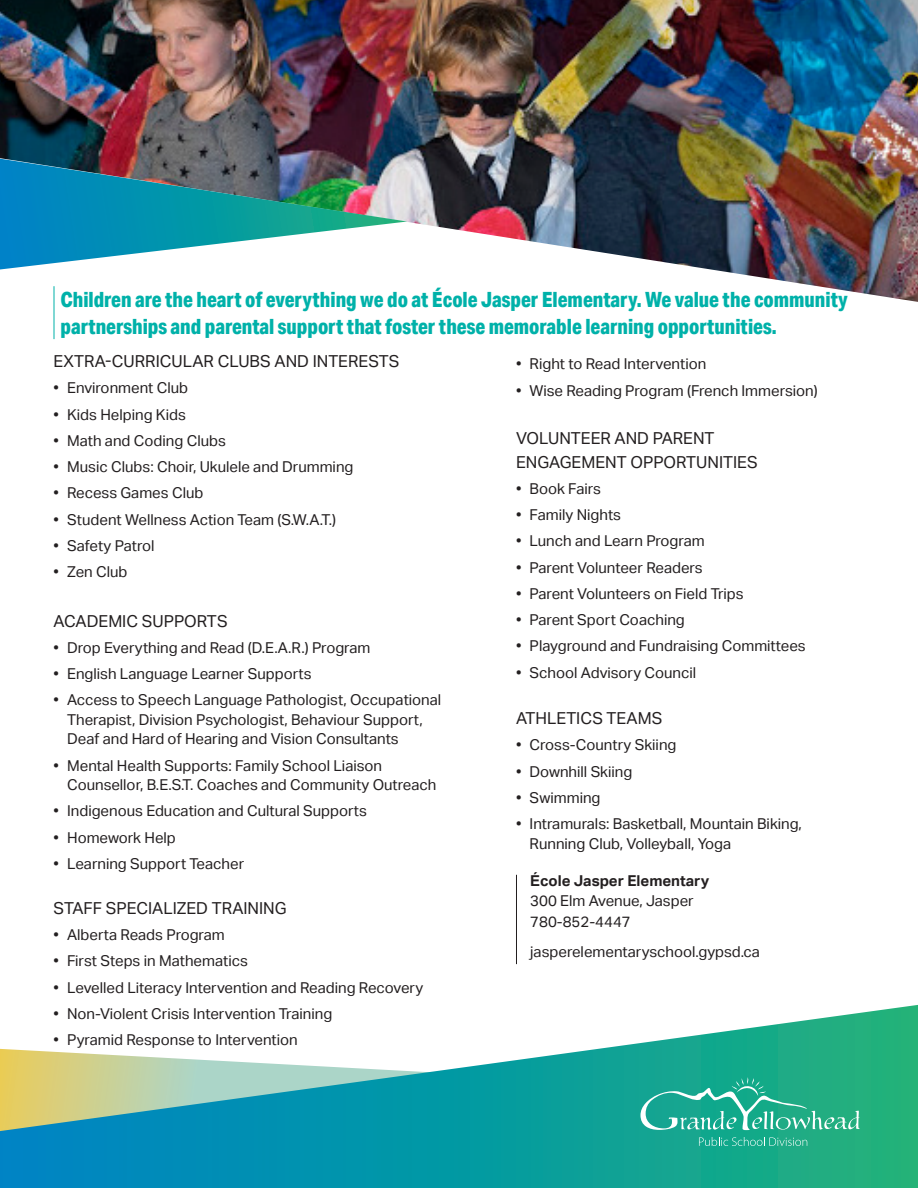
<style>
.page{position:relative;width:918px;height:1188px;background:#fff}
.page>*{position:absolute;margin:0;border:0;box-sizing:border-box;transform-origin:0 0}
.t1{font:800 21px/27px "Aktiv Grotesk Cd";color:#00b1a9}
.Paragraph_Style_1{font:16.5px/24px "Aktiv Grotesk";color:#231f20}
.t2{font:15px/19.5px "Aktiv Grotesk";color:#231f20}
.t3{font:700 15px "Aktiv Grotesk";color:#231f20}
.s1{font-family:"Arial"}
</style>
<div class="page">
<svg style="left:0;top:1005px;width:918px;height:183px"></svg>
<img style="left:0;top:0;width:918px;height:302px">
<svg style="left:0;top:159px;width:407px;height:110px"></svg>
<svg style="left:699px;top:1137px;width:108px;height:9px"></svg>
<svg style="left:640px;top:1077px;width:220px;height:53px;background:#37b498"></svg>
<hr style="left:516px;top:875px;width:1px;height:89px;background:#231f20">
<hr style="left:54px;top:286px;width:1px;height:53px;background:#00b1a9">
<p class="t1" style="left:60px;top:285px;width:789px">Children are the heart of everything we do at École Jasper Elementary. We value the community partnerships and parental support that foster these memorable learning opportunities.</p>
<p class="t2" style="left:516px;top:354px;width:192px">• Right to Read Intervention</p>
<p class="t2" style="left:516px;top:381px;width:303px">• Wise Reading Program (French Immersion)</p>
<p class="Paragraph_Style_1" style="left:516px;top:426px;width:243px">VOLUNTEER AND PARENT<br>ENGAGEMENT OPPORTUNITIES</p>
<p class="t2" style="left:516px;top:479px;width:86px">• Book Fairs</p>
<p class="t2" style="left:516px;top:505px;width:106px">• Family Nights</p>
<p class="t2" style="left:516px;top:531px;width:190px">• Lunch and Learn Program</p>
<p class="t2" style="left:516px;top:558px;width:188px">• Parent Volunteer Readers</p>
<p class="t2" style="left:516px;top:584px;width:229px">• Parent Volunteers on Field Trips</p>
<p class="t2" style="left:516px;top:610px;width:170px">• Parent Sport Coaching</p>
<p class="t2" style="left:516px;top:636px;width:291px">• Playground and Fundraising Committees</p>
<p class="t2" style="left:516px;top:663px;width:182px">• School Advisory Council</p>
<p class="Paragraph_Style_1" style="left:516px;top:706px;width:148px">ATHLETICS TEAMS</p>
<p class="t2" style="left:516px;top:735px;width:162px">• Cross-Country Skiing</p>
<p class="t2" style="left:516px;top:762px;width:118px">• Downhill Skiing</p>
<p class="t2" style="left:516px;top:788px;width:86px">• Swimming</p>
<p class="t2" style="left:530px;top:814px;width:274px;text-indent:-14px">• Intramurals: Basketball, Mountain Biking,<br>Running Club, Volleyball, Yoga</p>
<p class="Paragraph_Style_1" style="left:54px;top:349px;width:347px">EXTRA-CURRICULAR CLUBS AND INTERESTS</p>
<p class="t2" style="left:54px;top:378px;width:136px">• Environment Club</p>
<p class="t2" style="left:54px;top:405px;width:134px">• Kids Helping Kids</p>
<p class="t2" style="left:54px;top:431px;width:174px">• Math and Coding Clubs</p>
<p class="t2" style="left:54px;top:457px;width:301px">• Music Clubs: Choir, Ukulele and Drumming</p>
<p class="t2" style="left:54px;top:483px;width:151px">• Recess Games Club</p>
<p class="t2" style="left:54px;top:510px;width:284px">• Student Wellness Action Team (S.W.A.T.)</p>
<p class="t2" style="left:54px;top:536px;width:102px">• Safety Patrol</p>
<p class="t2" style="left:54px;top:562px;width:75px">• Zen Club</p>
<p class="Paragraph_Style_1" style="left:54px;top:609px;width:176px">ACADEMIC SUPPORTS</p>
<p class="t2" style="left:54px;top:638px;width:318px">• Drop Everything and Read (D.E.A.R.) Program</p>
<p class="t2" style="left:54px;top:664px;width:259px">• English Language Learner Supports</p>
<p class="t2" style="left:67px;top:690px;width:376px;text-indent:-14px">• Access to Speech Language Pathologist, Occupational<br>Therapist, Division Psychologist, Behaviour Support,<br>Deaf and Hard of Hearing and Vision Consultants</p>
<p class="t2" style="left:67px;top:756px;width:371px;text-indent:-14px">• Mental Health Supports: Family School Liaison<br>Counsellor, B.E.S.T. Coaches and Community Outreach</p>
<p class="t2" style="left:54px;top:801px;width:315px">• Indigenous Education and Cultural Supports</p>
<p class="t2" style="left:54px;top:828px;width:124px">• Homework Help</p>
<p class="t2" style="left:54px;top:854px;width:192px">• Learning Support Teacher</p>
<p class="Paragraph_Style_1" style="left:54px;top:896px;width:235px">STAFF SPECIALIZED TRAINING</p>
<p class="t2" style="left:54px;top:925px;width:173px">• Alberta Reads Program</p>
<p class="t2" style="left:54px;top:951px;width:196px">• First Steps in Mathematics</p>
<p class="t2" style="left:54px;top:978px;width:371px">• Levelled Literacy Intervention and Reading Recovery</p>
<p class="t2" style="left:54px;top:1004px;width:280px">• Non-Violent Crisis Intervention Training</p>
<p class="t2" style="left:54px;top:1030px;width:246px">• Pyramid Response to Intervention</p>
<p class="t3" style="left:530px;top:872px;width:181px"><span class="s1">É</span>cole Jasper Elementary</p>
<p class="t2" style="left:530px;top:891px;width:165px">300 Elm Avenue, Jasper</p>
<p class="t2" style="left:530px;top:912px;width:102px">780-852-4447</p>
<p class="t2" style="left:530px;top:942px;width:231px">jasperelementaryschool.gypsd.ca</p>
</div>
